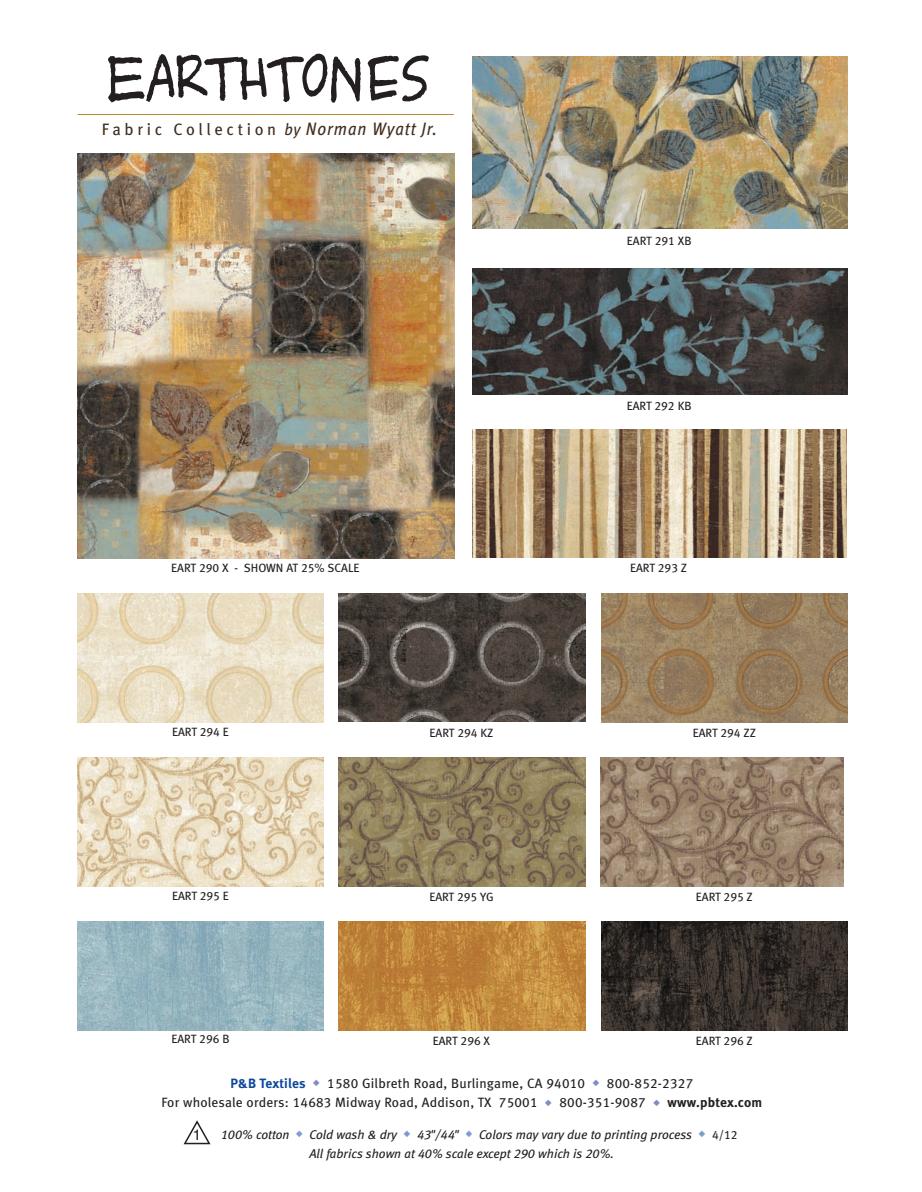
<style>
.page{position:relative;width:922px;height:1192px;background:#fff}
.page>*{position:absolute;margin:0;border:0;box-sizing:border-box;transform-origin:0 0}
.t1{font:16.5px "Meta Book LF";letter-spacing:.225em;color:#412e1f}
.t2{font:15px "Helvetica";color:#231f20}
.t3{font:13.5px/19.5px "Meta Book LF";letter-spacing:.015em;color:#231f20;text-align:center}
.t4{font:italic 12.75px/19.5px "Meta Book LF";color:#231f20}
.t5{font:12px "Meta Book LF";color:#231f20}
.s1{font-style:italic}
.s2{font-style:italic;font-size:18px}
.s3{font-family:"Meta Bold LF";color:#0f499d}
.s4{color:#828cc4}
.s5{font-family:"Meta Bold LF"}
.s6{color:#7d9bce}
.s7{font-style:normal;font-size:12px}
</style>
<div class="page">
<img style="left:77px;top:53px;width:771px;height:1092px">
<p class="t1" style="left:102px;top:123px;width:337px">Fabric Collection <span class="s1">by</span> <span class="s2">Norman Wyatt Jr.</span></p>
<p class="t5" style="left:627px;top:236px;width:66px">EART 291 XB</p>
<p class="t5" style="left:626px;top:401px;width:66px">EART 292 KB</p>
<p class="t5" style="left:171px;top:563px;width:190px">EART 290 X - SHOWN AT 25% SCALE</p>
<p class="t5" style="left:630px;top:563px;width:58px">EART 293 Z</p>
<p class="t5" style="left:172px;top:727px;width:58px">EART 294 E</p>
<p class="t5" style="left:429px;top:728px;width:65px">EART 294 KZ</p>
<p class="t5" style="left:692px;top:728px;width:65px">EART 294 ZZ</p>
<p class="t5" style="left:172px;top:891px;width:58px">EART 295 E</p>
<p class="t5" style="left:429px;top:892px;width:66px">EART 295 YG</p>
<p class="t5" style="left:696px;top:892px;width:58px">EART 295 Z</p>
<p class="t5" style="left:171px;top:1034px;width:60px">EART 296 B</p>
<p class="t5" style="left:433px;top:1036px;width:59px">EART 296 X</p>
<p class="t5" style="left:696px;top:1036px;width:58px">EART 296 Z</p>
<p class="t3" style="left:161px;top:1074px;width:602px"><span class="s3">P&amp;B Textiles</span> <span class="s4">◆</span> 1580 Gilbreth Road, Burlingame, CA 94010 <span class="s4">◆</span> 800-852-2327<br>For wholesale orders: 14683 Midway Road, Addison, TX 75001 <span class="s4">◆</span> 800-351-9087 <span class="s4">◆</span> <span class="s5">www.pbtex.com</span></p>
<p class="t4" style="left:309px;top:1125px;width:429px;text-indent:-89px">100% cotton <span class="s6">◆</span> Cold wash &amp; dry <span class="s6">◆</span> 43"/44" <span class="s6">◆</span> Colors may vary due to printing process <span class="s6">◆</span> <span class="s7">4/12<br></span>All fabrics shown at 40% scale except 290 which is 20%.</p>
<p class="t2" style="left:193px;top:1126px;width:10px">1</p>
</div>
